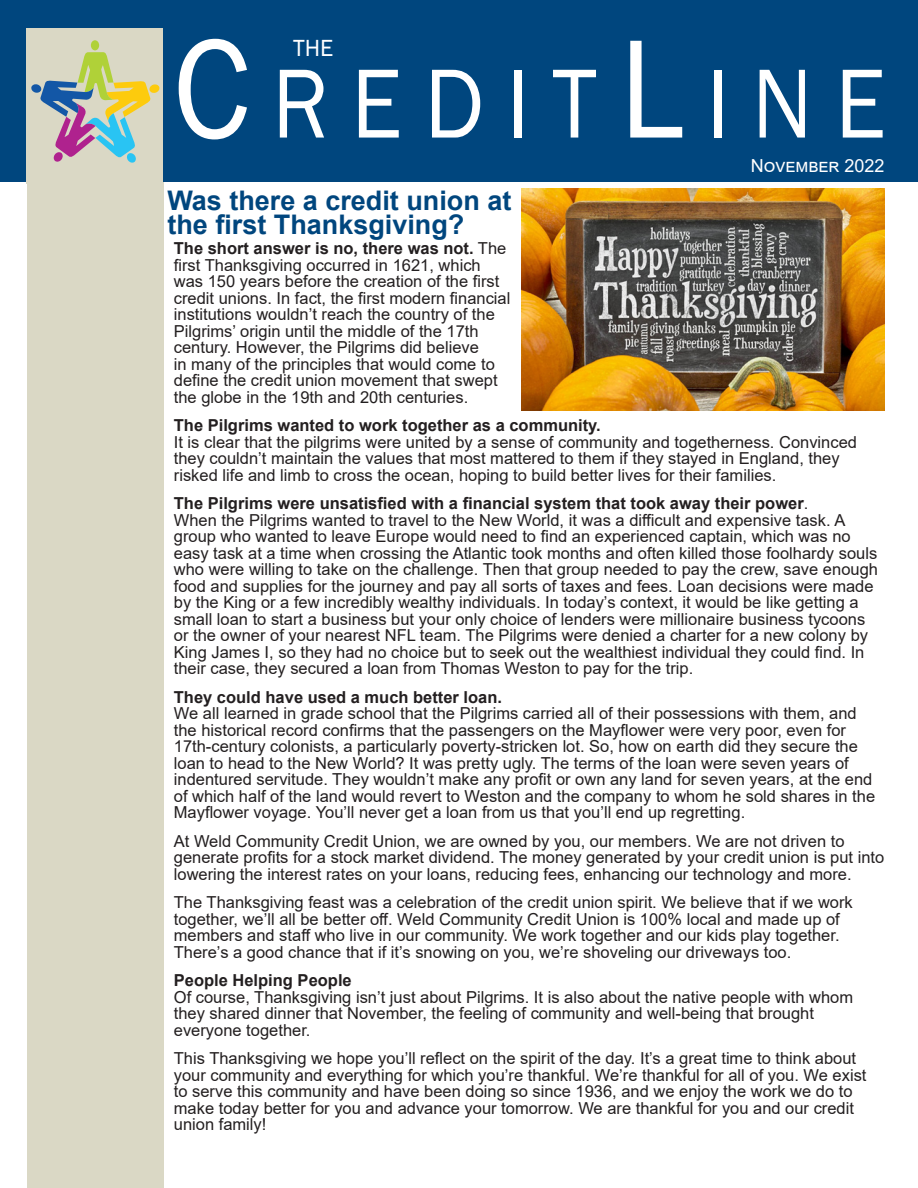
<style>
.page{position:relative;width:918px;height:1188px;background:#fff}
.page>*{position:absolute;margin:0;border:0;box-sizing:border-box;transform-origin:0 0}
.t1{font:101.7px "Franklin Gothic";letter-spacing:.245em;color:#fff;scale:.91 1}
.t2{font:700 27px/24px "Arial";color:#00467e}
.t3{font:24px "Franklin Gothic";color:#fff}
.t4{font:18px "Arial";color:#fff}
.t5{font:16.5px/16.5px "Arial";color:#231f20}
.t6{font:700 16.5px "Arial";color:#231f20}
.s1{font-size:145.2px}
.s2{font-weight:700}
.s3{font-weight:400}
</style>
<div class="page">
<div style="left:27px;top:27px;width:136px;height:1161px;background:#dad8c5"></div>
<div style="left:0;top:0;width:918px;height:181px;background:#00467e"></div>
<div style="left:27px;top:28px;width:136px;height:156px;background:#dad8c5"></div>
<svg style="left:31px;top:40px;width:129px;height:123px"></svg>
<img style="left:522px;top:189px;width:363px;height:221px">
<p class="t1" style="left:173px;top:41px;width:784px"><span class="s1">C</span>REDIT<span class="s1">L</span>INE</p>
<p class="t4" style="left:751px;top:153px;width:135px">November 2022</p>
<p class="t3" style="left:293px;top:33px;width:42px">THE</p>
<p class="t2" style="left:167px;top:189px;width:346px">Was there a credit union at the first Thanksgiving?</p>
<p class="t5" style="left:174px;top:240px;width:338px"><span class="s2">The short answer is no, there was not.</span> The first Thanksgiving occurred in 1621, which was 150 years before the creation of the first credit unions. In fact, the first modern financial institutions wouldn’t reach the country of the Pilgrims’ origin until the middle of the 17th century. However, the Pilgrims did believe<br>in many of the principles that would come to define the credit union movement that swept the globe in the 19th and 20th centuries.</p>
<p class="t6" style="left:174px;top:414px;width:428px">The Pilgrims wanted to work together as a community.</p>
<p class="t5" style="left:174px;top:434px;width:685px">It is clear that the pilgrims were united by a sense of community and togetherness. Convinced they couldn’t maintain the values that most mattered to them if they stayed in England, they risked life and limb to cross the ocean, hoping to build better lives for their families.</p>
<p class="t6" style="left:174px;top:492px;width:636px">The Pilgrims were unsatisfied with a financial system that took away their power<span class="s3">.</span></p>
<p class="t5" style="left:174px;top:512px;width:706px">When the Pilgrims wanted to travel to the New World, it was a difficult and expensive task. A group who wanted to leave Europe would need to find an experienced captain, which was no easy task at a time when crossing the Atlantic took months and often killed those foolhardy souls who were willing to take on the challenge. Then that group needed to pay the crew, save enough food and supplies for the journey and pay all sorts of taxes and fees. Loan decisions were made by the King or a few incredibly wealthy individuals. In today’s context, it would be like getting a small loan to start a business but your only choice of lenders were millionaire business tycoons or the owner of your nearest NFL team. The Pilgrims were denied a charter for a new colony by King James I, so they had no choice but to seek out the wealthiest individual they could find. In their case, they secured a loan from Thomas Weston to pay for the trip.</p>
<p class="t6" style="left:174px;top:685px;width:330px">They could have used a much better loan.</p>
<p class="t5" style="left:174px;top:705px;width:703px">We all learned in grade school that the Pilgrims carried all of their possessions with them, and the historical record confirms that the passengers on the Mayflower were very poor, even for 17th-century colonists, a particularly poverty-stricken lot. So, how on earth did they secure the loan to head to the New World? It was pretty ugly. The terms of the loan were seven years of indentured servitude. They wouldn’t make any profit or own any land for seven years, at the end of which half of the land would revert to Weston and the company to whom he sold shares in the Mayflower voyage. You’ll never get a loan from us that you’ll end up regretting.</p>
<p class="t5" style="left:174px;top:833px;width:712px">At Weld Community Credit Union, we are owned by you, our members. We are not driven to generate profits for a stock market dividend. The money generated by your credit union is put into lowering the interest rates on your loans, reducing fees, enhancing our technology and more.</p>
<p class="t5" style="left:174px;top:894px;width:680px">The Thanksgiving feast was a celebration of the credit union spirit. We believe that if we work together, we’ll all be better off. Weld Community Credit Union is 100% local and made up of members and staff who live in our community. We work together and our kids play together.<br>There’s a good chance that if it’s snowing on you, we’re shoveling our driveways too.</p>
<p class="t6" style="left:174px;top:969px;width:179px">People Helping People</p>
<p class="t5" style="left:174px;top:989px;width:681px">Of course, Thanksgiving isn’t just about Pilgrims. It is also about the native people with whom they shared dinner that November, the feeling of community and well-being that brought everyone together.</p>
<p class="t5" style="left:174px;top:1050px;width:694px">This Thanksgiving we hope you’ll reflect on the spirit of the day. It’s a great time to think about your community and everything for which you’re thankful. We’re thankful for all of you. We exist to serve this community and have been doing so since 1936, and we enjoy the work we do to make today better for you and advance your tomorrow. We are thankful for you and our credit union family!</p>
</div>
